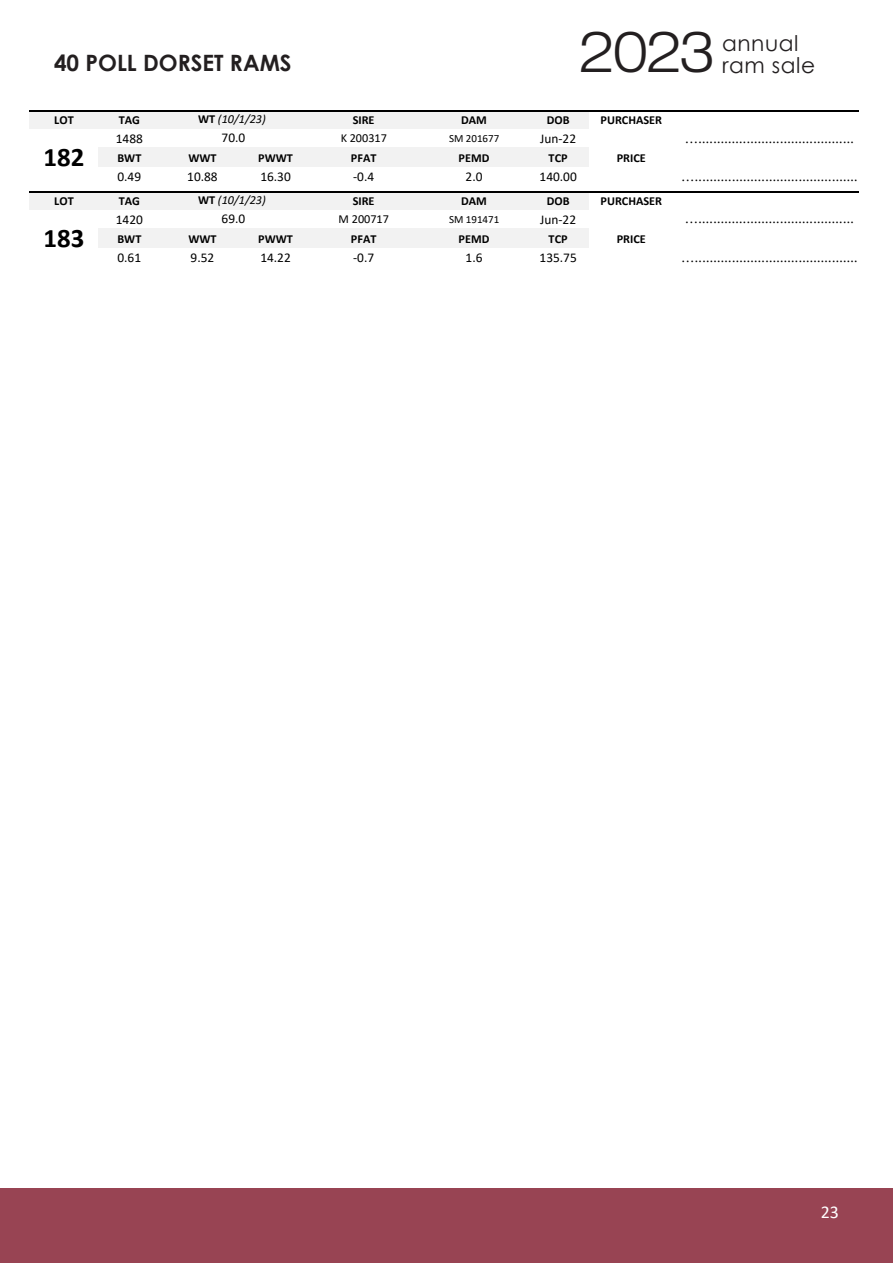
<style>
.page{position:relative;width:893px;height:1263px;background:#fff}
.page>*{position:absolute;margin:0;border:0;box-sizing:border-box;transform-origin:0 0}
.t1{font:36.45px "Strait";color:#231f20}
.t2{font:700 26.85px "Calibri";color:#000}
.t3{font:700 22.5px "Century Gothic";color:#231f20}
.t4{font:21.75px/21.9px "Century Gothic";letter-spacing:.025em;color:#231f20}
.t5{font:18px "Calibri";color:#fff}
.t6{font:13.35px "Century Gothic";color:#000}
.t7{font:13.35px "Calibri";color:#000}
.t8{font:700 12.15px "Calibri";color:#000}
.t9{font:italic 12.15px "Calibri";color:#000}
.t10{font:12.15px "Calibri";color:#000}
.t11{font:10.95px "Calibri";color:#000}
.s1{font-weight:700;font-style:normal}
</style>
<div class="page">
<div style="left:0;top:1188px;width:893px;height:75px;background:#984453"></div>
<div style="left:30px;top:112px;width:559px;height:17px;background:#f2f2f2"></div>
<div style="left:98px;top:148px;width:491px;height:19px;background:#f2f2f2"></div>
<div style="left:30px;top:192px;width:559px;height:18px;background:#f2f2f2"></div>
<div style="left:98px;top:229px;width:491px;height:19px;background:#f2f2f2"></div>
<hr style="left:29px;top:111px;width:830px;height:1px;background:#000">
<hr style="left:29px;top:191px;width:830px;height:2px;background:#000">
<p class="t3" style="left:54px;top:46px;width:239px">40 POLL DORSET RAMS</p>
<h1 class="t1" style="left:581px;top:26px;width:133px">2023</h1>
<h3 class="t4" style="left:722px;top:32px;width:95px">annual ram sale</h3>
<p class="t9" style="left:198px;top:111px;width:69px"><span class="s1">WT</span> (10/1/23)</p>
<p class="t7" style="left:222px;top:129px;width:25px">70.0</p>
<p class="t8" style="left:54px;top:111px;width:21px">LOT</p>
<p class="t8" style="left:119px;top:111px;width:23px">TAG</p>
<p class="t8" style="left:353px;top:111px;width:23px">SIRE</p>
<p class="t8" style="left:461px;top:111px;width:27px">DAM</p>
<p class="t8" style="left:547px;top:111px;width:24px">DOB</p>
<p class="t8" style="left:601px;top:111px;width:63px">PURCHASER</p>
<p class="t7" style="left:116px;top:129px;width:29px">1488</p>
<p class="t10" style="left:341px;top:130px;width:48px">K 200317</p>
<p class="t11" style="left:449px;top:131px;width:52px">SM 201677</p>
<p class="t7" style="left:540px;top:129px;width:37px">Jun‐22</p>
<p class="t8" style="left:117px;top:149px;width:25px">BWT</p>
<p class="t8" style="left:188px;top:149px;width:30px">WWT</p>
<p class="t8" style="left:258px;top:149px;width:36px">PWWT</p>
<p class="t8" style="left:351px;top:149px;width:27px">PFAT</p>
<p class="t8" style="left:459px;top:149px;width:32px">PEMD</p>
<p class="t8" style="left:549px;top:149px;width:21px">TCP</p>
<p class="t8" style="left:617px;top:149px;width:31px">PRICE</p>
<p class="t7" style="left:118px;top:167px;width:25px">0.49</p>
<p class="t7" style="left:187px;top:167px;width:32px">10.88</p>
<p class="t7" style="left:260px;top:167px;width:32px">16.30</p>
<p class="t7" style="left:353px;top:167px;width:23px">‐0.4</p>
<p class="t7" style="left:466px;top:167px;width:18px">2.0</p>
<p class="t7" style="left:540px;top:167px;width:39px">140.00</p>
<p class="t8" style="left:54px;top:192px;width:21px">LOT</p>
<p class="t8" style="left:119px;top:192px;width:23px">TAG</p>
<p class="t8" style="left:353px;top:192px;width:23px">SIRE</p>
<p class="t8" style="left:461px;top:192px;width:27px">DAM</p>
<p class="t8" style="left:547px;top:192px;width:24px">DOB</p>
<p class="t8" style="left:601px;top:192px;width:63px">PURCHASER</p>
<p class="t7" style="left:116px;top:210px;width:29px">1420</p>
<p class="t10" style="left:339px;top:211px;width:52px">M 200717</p>
<p class="t11" style="left:449px;top:212px;width:52px">SM 191471</p>
<p class="t7" style="left:540px;top:210px;width:37px">Jun‐22</p>
<p class="t8" style="left:117px;top:230px;width:25px">BWT</p>
<p class="t8" style="left:188px;top:230px;width:30px">WWT</p>
<p class="t8" style="left:258px;top:230px;width:36px">PWWT</p>
<p class="t8" style="left:351px;top:230px;width:27px">PFAT</p>
<p class="t8" style="left:459px;top:230px;width:32px">PEMD</p>
<p class="t8" style="left:549px;top:230px;width:21px">TCP</p>
<p class="t8" style="left:617px;top:230px;width:31px">PRICE</p>
<p class="t7" style="left:118px;top:248px;width:25px">0.61</p>
<p class="t7" style="left:191px;top:248px;width:25px">9.52</p>
<p class="t7" style="left:260px;top:248px;width:32px">14.22</p>
<p class="t7" style="left:353px;top:248px;width:23px">‐0.7</p>
<p class="t7" style="left:466px;top:248px;width:18px">1.6</p>
<p class="t7" style="left:540px;top:248px;width:39px">135.75</p>
<p class="t2" style="left:44px;top:138px;width:42px">182</p>
<p class="t9" style="left:198px;top:192px;width:69px"><span class="s1">WT</span> (10/1/23)</p>
<p class="t7" style="left:222px;top:209px;width:25px">69.0</p>
<p class="t2" style="left:44px;top:219px;width:42px">183</p>
<p class="t6" style="left:685px;top:128px;width:170px">…..........................................</p>
<p class="t6" style="left:681px;top:167px;width:178px">…............................................</p>
<p class="t6" style="left:685px;top:209px;width:170px">…..........................................</p>
<p class="t6" style="left:681px;top:248px;width:178px">…............................................</p>
<h3 class="t5" style="left:821px;top:1199px;width:20px">23</h3>
</div>
